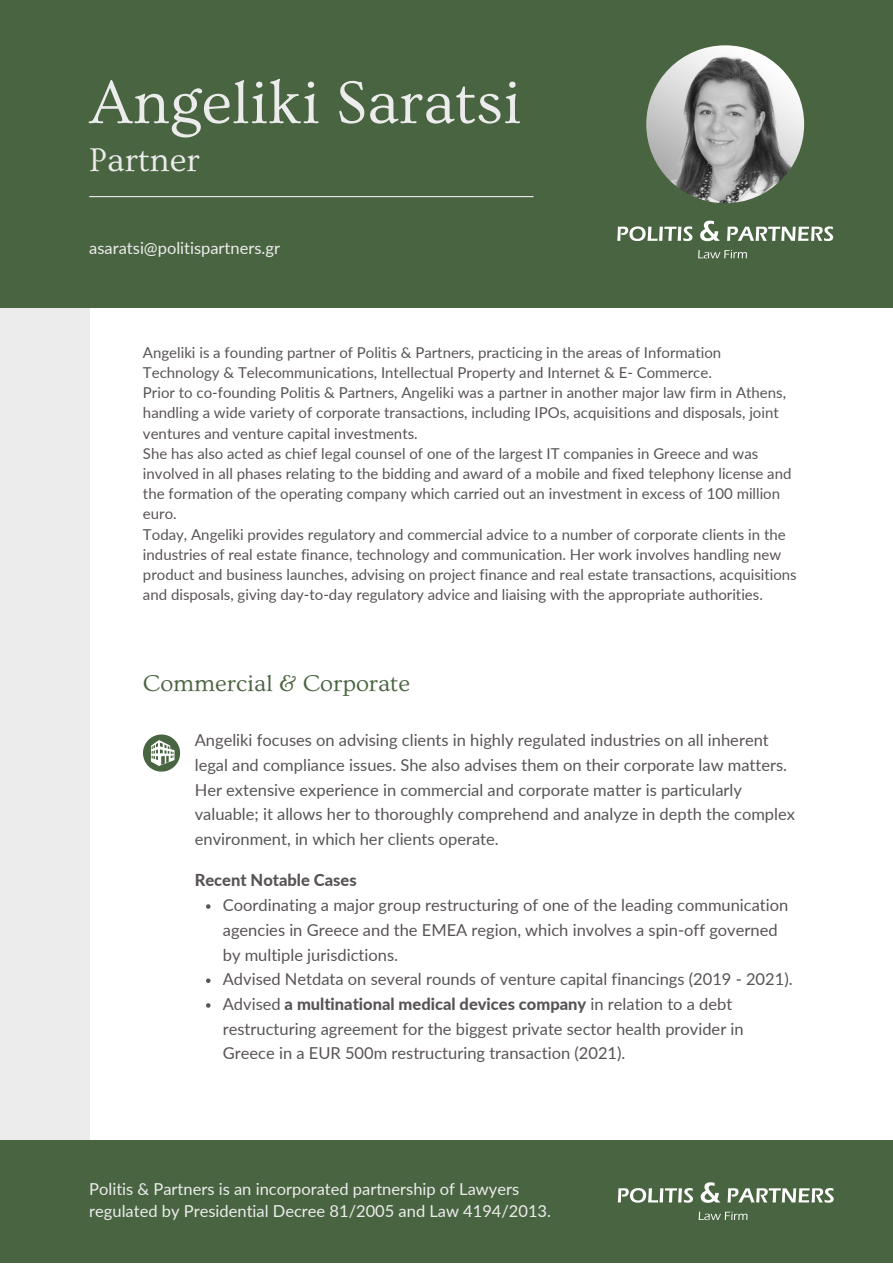
<style>
.page{position:relative;width:893px;height:1264px;background:#fff}
.page>*{position:absolute;margin:0;border:0;box-sizing:border-box;transform-origin:0 0}
.t1{font:63px "Ovo";color:#edeced}
.t2{font:34.5px "Ovo";color:#edeced}
.t3{font:24px "Ovo";color:#496440}
.t4{font:16.5px/24.8px "Lato";color:#595454}
.t5{font:16.5px/22.5px "Lato";color:#edeced}
.t6{font:800 16.5px "Lato";color:#595454}
.t7{font:15px/20.2px "Lato";color:#595454}
.s1{font-weight:800}
</style>
<div class="page">
<div style="left:0;top:0;width:892px;height:308px;background:#496440"></div>
<img style="left:646px;top:45px;width:158px;height:158px;border-radius:50%">
<hr style="left:89px;top:196px;width:444px;height:1px;background:#edeced">
<div style="left:0;top:308px;width:90px;height:954px;background:#edeced"></div>
<svg style="left:617px;top:226px;width:75px;height:15px"></svg>
<svg style="left:700px;top:221px;width:19px;height:20px"></svg>
<svg style="left:727px;top:226px;width:106px;height:15px"></svg>
<svg style="left:698px;top:250px;width:49px;height:8px"></svg>
<svg style="left:206px;top:904px;width:4px;height:4px"></svg>
<svg style="left:206px;top:978px;width:4px;height:5px"></svg>
<svg style="left:206px;top:1003px;width:4px;height:4px"></svg>
<div style="left:0;top:1140px;width:892px;height:122px;background:#496440"></div>
<svg style="left:617px;top:1188px;width:76px;height:14px"></svg>
<svg style="left:700px;top:1182px;width:20px;height:20px"></svg>
<svg style="left:727px;top:1188px;width:106px;height:14px"></svg>
<svg style="left:698px;top:1211px;width:49px;height:8px"></svg>
<svg style="left:143px;top:734px;width:37px;height:37px"></svg>
<h1 class="t1" style="left:89px;top:68px;width:433px">Angeliki Saratsi</h1>
<h2 class="t2" style="left:89px;top:141px;width:112px">Partner</h2>
<p class="t5" style="left:89px;top:237px;width:192px">asaratsi@politispartners.gr</p>
<p class="t7" style="left:143px;top:341px;width:655px">Angeliki is a founding partner of Politis &amp; Partners, practicing in the areas of Information Technology &amp; Telecommunications, Intellectual Property and Internet &amp; E- Commerce.<br>Prior to co-founding Politis &amp; Partners, Angeliki was a partner in another major law firm in Athens, handling a wide variety of corporate transactions, including IPOs, acquisitions and disposals, joint ventures and venture capital investments.<br>She has also acted as chief legal counsel of one of the largest IT companies in Greece and was involved in all phases relating to the bidding and award of a mobile and fixed telephony license and the formation of the operating company which carried out an investment in excess of 100 million euro.<br>Today, Angeliki provides regulatory and commercial advice to a number of corporate clients in the industries of real estate finance, technology and communication. Her work involves handling new product and business launches, advising on project finance and real estate transactions, acquisitions and disposals, giving day-to-day regulatory advice and liaising with the appropriate authorities.</p>
<h3 class="t3" style="left:143px;top:670px;width:268px">Commercial &amp; Corporate</h3>
<p class="t4" style="left:195px;top:727px;width:601px">Angeliki focuses on advising clients in highly regulated industries on all inherent legal and compliance issues. She also advises them on their corporate law matters.<br>Her extensive experience in commercial and corporate matter is particularly valuable; it allows her to thoroughly comprehend and analyze in depth the complex environment, in which her clients operate.</p>
<p class="t6" style="left:195px;top:870px;width:163px">Recent Notable Cases</p>
<p class="t4" style="left:223px;top:892px;width:571px">Coordinating a major group restructuring of one of the leading communication agencies in Greece and the EMEA region, which involves a spin-off governed by multiple jurisdictions.<br>Advised Netdata on several rounds of venture capital financings (2019 - 2021).<br>Advised <span class="s1">a multinational medical devices company</span> in relation to a debt restructuring agreement for the biggest private sector health provider in Greece in a EUR 500m restructuring transaction (2021).</p>
<p class="t5" style="left:89px;top:1176px;width:463px">Politis &amp; Partners is an incorporated partnership of Lawyers regulated by Presidential Decree 81/2005 and Law 4194/2013.</p>
</div>
